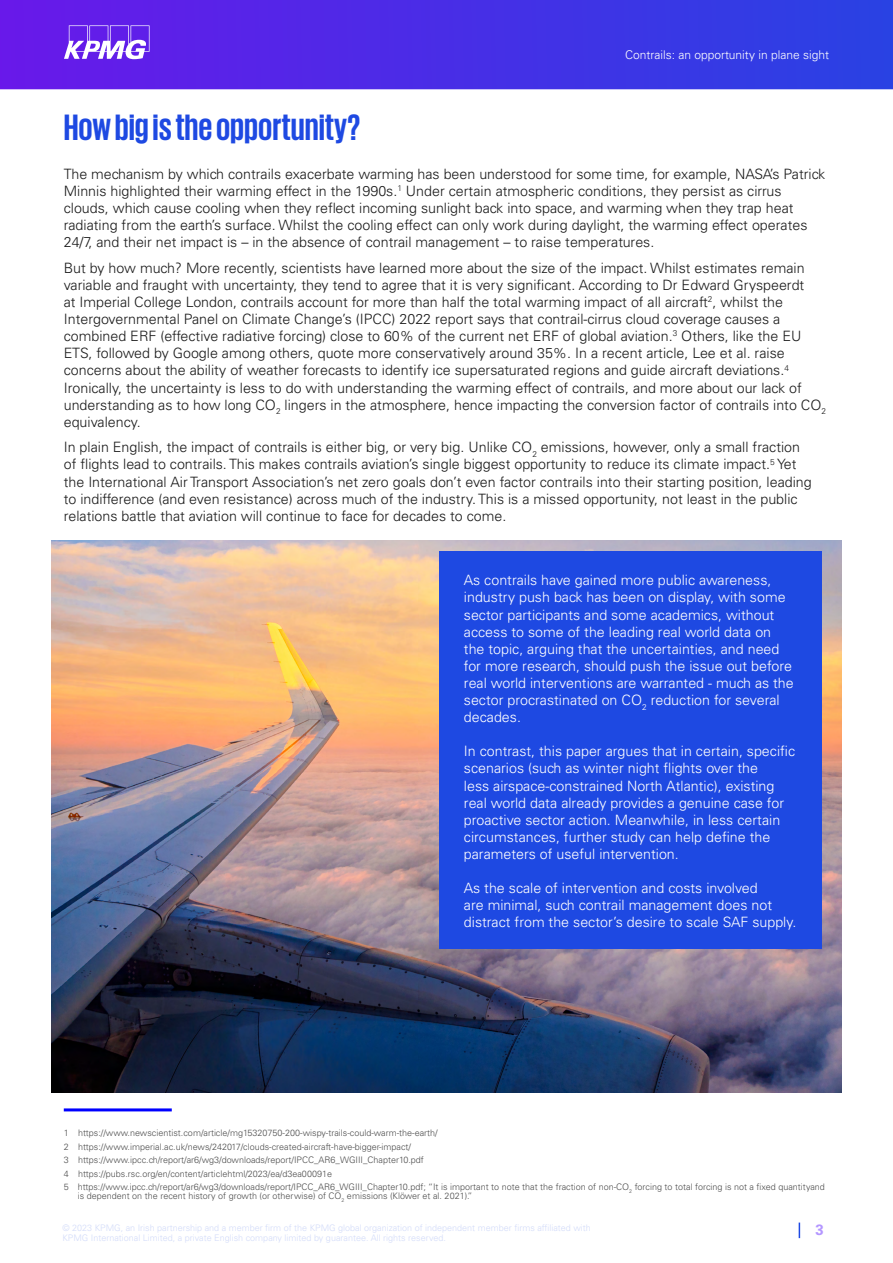
<style>
.page{position:relative;width:893px;height:1263px;background:#fff}
.page>*{position:absolute;margin:0;border:0;box-sizing:border-box;transform-origin:0 0}
.t1{font:700 37.5px "KPMG";color:#1e49e2}
.t2{font:700 15px "Univers LT Std";color:#b497ff}
.t3{font:300 14.25px/17.1px "Univers LT Std";color:#1a1a1a}
.t4{font:300 14.25px/17.1px "Univers LT Std";color:#fff}
.t5{font:300 12px "Univers LT Std";color:#fff}
.t6{font:300 9px/13.5px "Univers LT Std";color:#4d4d4d}
.t7{font:300 9px/10.8px "Univers LT Std";color:#d2dbf9}
</style>
<div class="page">
<svg style="left:0;top:0;width:893px;height:89px;background:#472de6"></svg>
<svg style="left:64px;top:25px;width:86px;height:34px"></svg>
<hr style="left:64px;top:1108px;width:108px;height:3px;background:#00f">
<img style="left:51px;top:541px;width:791px;height:552px">
<div style="left:439px;top:551px;width:382px;height:398px;background:#1e49e2"></div>
<svg style="left:799px;top:1222px;width:1px;height:16px"></svg>
<p class="t5" style="left:625px;top:48px;width:205px">Contrails: an opportunity in plane sight</p>
<h1 class="t1" style="left:64px;top:109px;width:298px">How big is the opportunity?</h1>
<p class="t3" style="left:64px;top:165px;width:763px">The mechanism by which contrails exacerbate warming has been understood for some time, for example, NASA’s Patrick Minnis highlighted their warming effect in the 1990s.<sup>1</sup> Under certain atmospheric conditions, they persist as cirrus clouds, which cause cooling when they reflect incoming sunlight back into space, and warming when they trap heat radiating from the earth’s surface. Whilst the cooling effect can only work during daylight, the warming effect operates 24/7, and their net impact is – in the absence of contrail management – to raise temperatures.</p>
<p class="t3" style="left:64px;top:259px;width:764px">But by how much? More recently, scientists have learned more about the size of the impact. Whilst estimates remain variable and fraught with uncertainty, they tend to agree that it is very significant. According to Dr Edward Gryspeerdt<br>at Imperial College London, contrails account for more than half the total warming impact of all aircraft<sup>2</sup>, whilst the Intergovernmental Panel on Climate Change’s (IPCC) 2022 report says that contrail-cirrus cloud coverage causes a combined ERF (effective radiative forcing) close to 60% of the current net ERF of global aviation.<sup>3</sup> Others, like the EU ETS, followed by Google among others, quote more conservatively around 35%. In a recent article, Lee et al. raise concerns about the ability of weather forecasts to identify ice supersaturated regions and guide aircraft deviations.<sup>4<br></sup>Ironically, the uncertainty is less to do with understanding the warming effect of contrails, and more about our lack of understanding as to how long CO<sub>2</sub> lingers in the atmosphere, hence impacting the conversion factor of contrails into CO<sub>2 </sub>equivalency.</p>
<p class="t3" style="left:64px;top:439px;width:749px">In plain English, the impact of contrails is either big, or very big. Unlike CO<sub>2</sub> emissions, however, only a small fraction of flights lead to contrails. This makes contrails aviation’s single biggest opportunity to reduce its climate impact.<sup>5</sup> Yet the International Air Transport Association’s net zero goals don’t even factor contrails into their starting position, leading to indifference (and even resistance) across much of the industry. This is a missed opportunity, not least in the public relations battle that aviation will continue to face for decades to come.</p>
<p class="t4" style="left:464px;top:572px;width:331px">As contrails have gained more public awareness, industry push back has been on display, with some sector participants and some academics, without access to some of the leading real world data on the topic, arguing that the uncertainties, and need for more research, should push the issue out before real world interventions are warranted - much as the sector procrastinated on CO<sub>2</sub> reduction for several decades.</p>
<p class="t4" style="left:464px;top:743px;width:333px">In contrast, this paper argues that in certain, specific scenarios (such as winter night flights over the<br>less airspace-constrained North Atlantic), existing real world data already provides a genuine case for proactive sector action. Meanwhile, in less certain circumstances, further study can help define the parameters of useful intervention.</p>
<p class="t4" style="left:464px;top:879px;width:334px">As the scale of intervention and costs involved<br>are minimal, such contrail management does not distract from the sector’s desire to scale SAF supply.</p>
<p class="t6" style="left:64px;top:1126px;width:763px">1 https://www.newscientist.com/article/mg15320750-200-wispy-trails-could-warm-the-earth/<br>2 https://www.imperial.ac.uk/news/242017/clouds-created-aircraft-have-bigger-impact/<br>3 https://www.ipcc.ch/report/ar6/wg3/downloads/report/IPCC_AR6_WGIII_Chapter10.pdf<br>4 https://pubs.rsc.org/en/content/articlehtml/2023/ea/d3ea00091e<br>5 https://www.ipcc.ch/report/ar6/wg3/downloads/report/IPCC_AR6_WGIII_Chapter10.pdf; “It is important to note that the fraction of non-CO<sub>2</sub> forcing to total forcing is not a fixed quantityand</p>
<p class="t6" style="left:78px;top:1189px;width:396px">is dependent on the recent history of growth (or otherwise) of CO<sub>2</sub> emissions (Klöwer et al. 2021).”</p>
<p class="t7" style="left:62px;top:1222px;width:530px">© 2023 KPMG, an Irish partnership and a member firm of the KPMG global organization of independent member firms affiliated with<br>KPMG International Limited, a private English company limited by guarantee. All rights reserved.</p>
<p class="t2" style="left:815px;top:1221px;width:10px">3</p>
</div>
